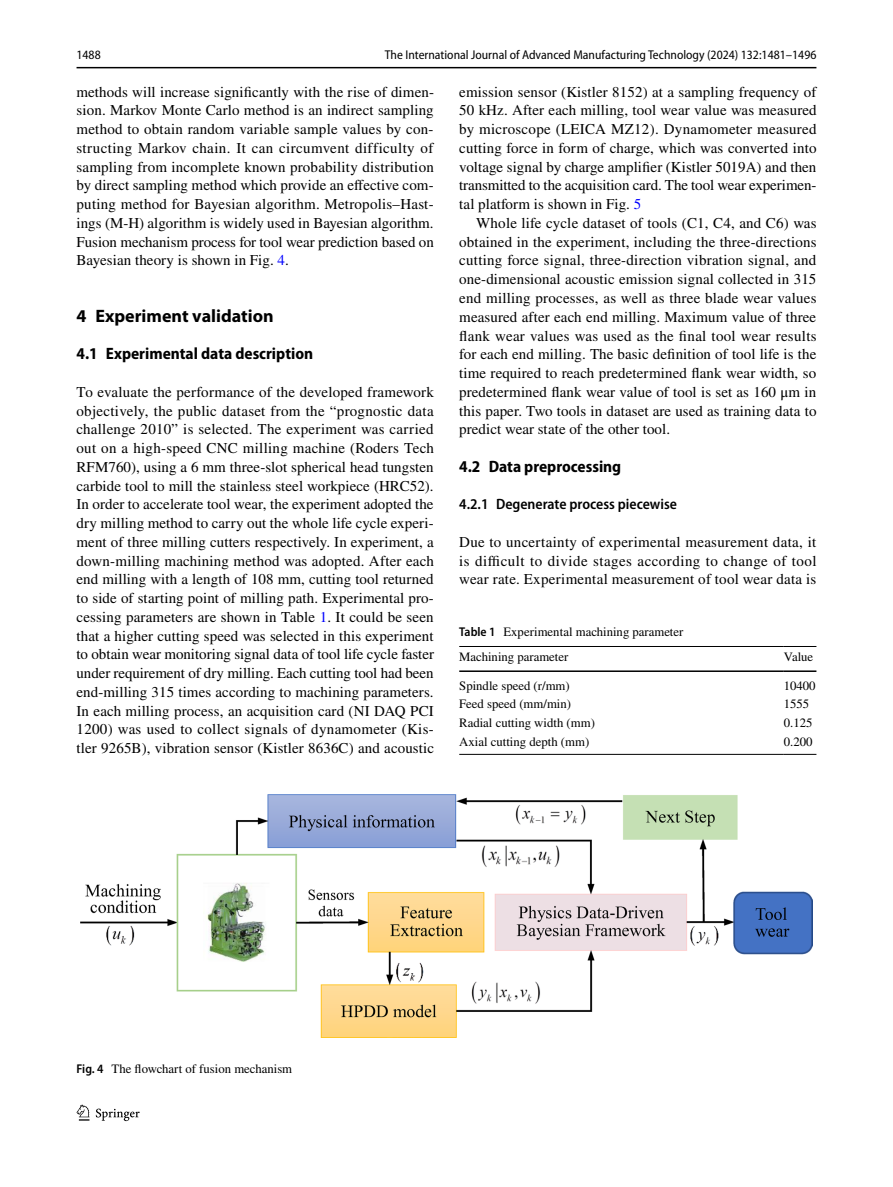
<style>
.page{position:relative;width:893px;height:1187px;background:#fff}
.page>*{position:absolute;margin:0;border:0;box-sizing:border-box;transform-origin:0 0}
.t1{font:700 18px "Myriad Pro";color:#000}
.t2{font:700 semi-condensed 16.5px "Myriad Pro";color:#000}
.t3{font:15px/18.8px "STIX";letter-spacing:.005em;color:#000;text-align:justify}
.t4{font:600 semi-condensed 15px "Myriad Pro";color:#000}
.t5{font:12.75px/25.5px "STIX";color:#000}
.t6{font:semi-condensed 12.75px "Myriad Pro";color:#000}
.s1{color:#00f}
.s2{font-family:"Myriad Pro";font-weight:600;font-stretch:semi-condensed}
</style>
<div class="page">
<hr style="left:77px;top:67px;width:739px;height:1px;background:#000">
<svg style="left:77px;top:1104px;width:12px;height:16px"></svg>
<svg style="left:96px;top:1108px;width:44px;height:12px"></svg>
<img style="left:81px;top:794px;width:731px;height:243px">
<hr style="left:459px;top:646px;width:325px;height:1px;background:#000">
<hr style="left:459px;top:670px;width:325px;height:2px;background:#000">
<hr style="left:784px;top:646px;width:32px;height:1px;background:#000">
<hr style="left:784px;top:670px;width:32px;height:2px;background:#000">
<hr style="left:459px;top:754px;width:325px;height:1px;background:#000">
<hr style="left:784px;top:754px;width:32px;height:1px;background:#000">
<p class="t6" style="left:77px;top:48px;width:26px">1488</p>
<p class="t6" style="left:385px;top:48px;width:433px">The International Journal of Advanced Manufacturing Technology (2024) 132:1481–1496</p>
<p class="t3" style="left:77px;top:83px;width:359px">methods will increase significantly with the rise of dimen&shy;sion. Markov Monte Carlo method is an indirect sampling method to obtain random variable sample values by con&shy;structing Markov chain. It can circumvent difficulty of sampling from incomplete known probability distribution by direct sampling method which provide an effective com&shy;puting method for Bayesian algorithm. Metropolis–Hast&shy;ings (M-H) algorithm is widely used in Bayesian algorithm.<br>Fusion mechanism process for tool wear prediction based on Bayesian theory is shown in Fig. <span class="s1">4</span>.</p>
<p class="t3" style="left:459px;top:83px;width:359px">emission sensor (Kistler 8152) at a sampling frequency of 50 kHz. After each milling, tool wear value was measured by microscope (LEICA MZ12). Dynamometer measured cutting force in form of charge, which was converted into voltage signal by charge amplifier (Kistler 5019A) and then transmitted to the acquisition card. The tool wear experimen&shy;tal platform is shown in Fig. <span class="s1">5</span></p>
<p class="t3" style="left:459px;top:214px;width:359px;text-indent:17px">Whole life cycle dataset of tools (C1, C4, and C6) was obtained in the experiment, including the three-directions cutting force signal, three-direction vibration signal, and one-dimensional acoustic emission signal collected in 315 end milling processes, as well as three blade wear values measured after each end milling. Maximum value of three flank wear values was used as the final tool wear results for each end milling. The basic definition of tool life is the time required to reach predetermined flank wear width, so predetermined flank wear value of tool is set as 160 μm in this paper. Two tools in dataset are used as training data to predict wear state of the other tool.</p>
<p class="t2" style="left:459px;top:457px;width:163px">4.2 Data preprocessing</p>
<p class="t4" style="left:459px;top:496px;width:219px">4.2.1 Degenerate process piecewise</p>
<p class="t3" style="left:459px;top:533px;width:359px">Due to uncertainty of experimental measurement data, it is difficult to divide stages according to change of tool wear rate. Experimental measurement of tool wear data is</p>
<p class="t1" style="left:77px;top:304px;width:199px">4 Experiment validation</p>
<p class="t2" style="left:77px;top:344px;width:238px">4.1 Experimental data description</p>
<p class="t3" style="left:77px;top:383px;width:359px">To evaluate the performance of the developed framework objectively, the public dataset from the “prognostic data challenge 2010” is selected. The experiment was carried out on a high-speed CNC milling machine (Roders Tech RFM760), using a 6 mm three-slot spherical head tungsten carbide tool to mill the stainless steel workpiece (HRC52).<br>In order to accelerate tool wear, the experiment adopted the dry milling method to carry out the whole life cycle experi&shy;ment of three milling cutters respectively. In experiment, a down-milling machining method was adopted. After each end milling with a length of 108 mm, cutting tool returned to side of starting point of milling path. Experimental pro&shy;cessing parameters are shown in Table <span class="s1">1</span>. It could be seen that a higher cutting speed was selected in this experiment to obtain wear monitoring signal data of tool life cycle faster under requirement of dry milling. Each cutting tool had been end-milling 315 times according to machining parameters.<br>In each milling process, an acquisition card (NI DAQ PCI 1200) was used to collect signals of dynamometer (Kis&shy;tler 9265B), vibration sensor (Kistler 8636C) and acoustic</p>
<p class="t5" style="left:459px;top:619px;width:226px"><span class="s2">Table 1</span> Experimental machining parameter<br>Machining parameter</p>
<p class="t5" style="left:784px;top:645px;width:31px">Value</p>
<p class="t5" style="left:459px;top:673px;width:112px">Spindle speed (r/mm)</p>
<p class="t5" style="left:784px;top:673px;width:33px">10400</p>
<p class="t5" style="left:459px;top:692px;width:113px">Feed speed (mm/min)</p>
<p class="t5" style="left:784px;top:692px;width:27px">1555</p>
<p class="t5" style="left:459px;top:710px;width:137px">Radial cutting width (mm)</p>
<p class="t5" style="left:784px;top:710px;width:30px">0.125</p>
<p class="t5" style="left:459px;top:729px;width:132px">Axial cutting depth (mm)</p>
<p class="t5" style="left:784px;top:729px;width:30px">0.200</p>
<p class="t5" style="left:77px;top:1056px;width:217px"><span class="s2">Fig. 4</span> The flowchart of fusion mechanism</p>
</div>
